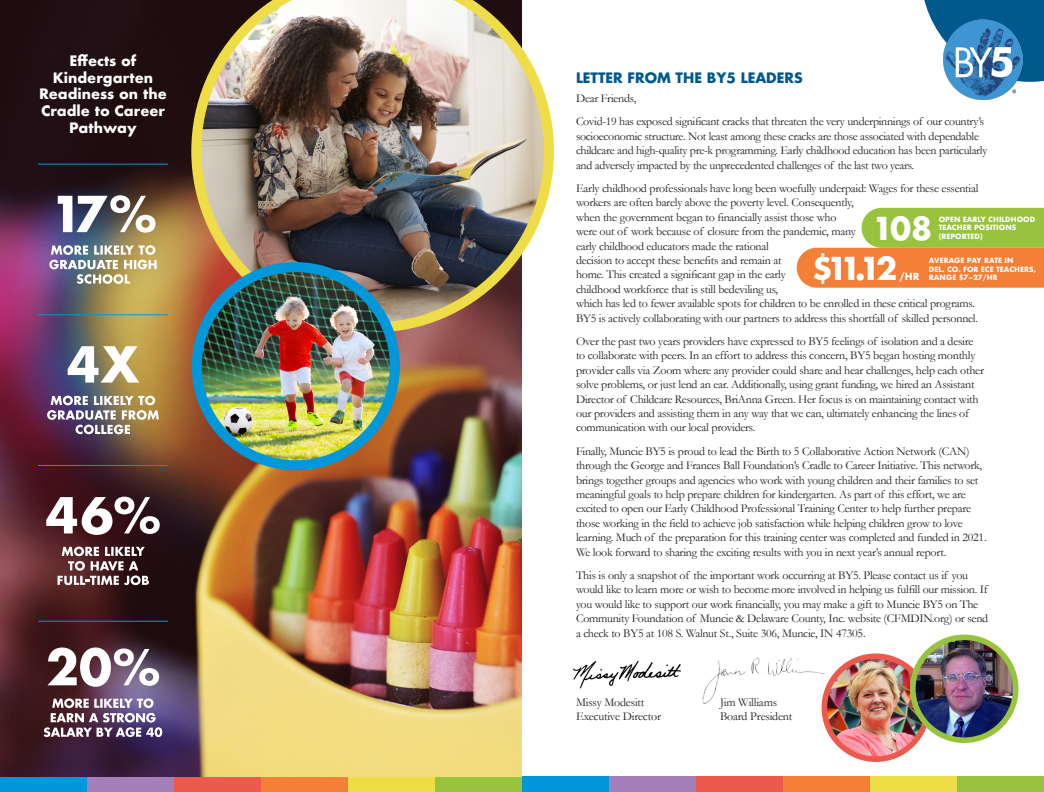
<style>
.page{position:relative;width:1044px;height:792px;background:#fff}
.page>*{position:absolute;margin:0;border:0;box-sizing:border-box;transform-origin:0 0}
.t1{font:700 30.8px "Futura Std";letter-spacing:-.125em;color:#fff}
.t2{font:700 14px/16.8px "Futura";color:#fff;text-align:center}
.t3{font:700 14px "Futura Std";color:#00598c}
.t4{font:12px/14.4px "Garamond";letter-spacing:-.02em;color:#231f20}
.t5{font:700 9.5px "Futura";color:#fff}
.t6{font:700 7px/8.5px "Futura";color:#fff}
</style>
<div class="page">
<div style="left:174px;top:776px;width:87px;height:16px;background:#ec594d"></div>
<div style="left:696px;top:776px;width:87px;height:16px;background:#ec594d"></div>
<div style="left:261px;top:776px;width:87px;height:16px;background:#f48038"></div>
<div style="left:783px;top:776px;width:87px;height:16px;background:#f48038"></div>
<div style="left:348px;top:776px;width:87px;height:16px;background:#eedd46"></div>
<div style="left:870px;top:776px;width:87px;height:16px;background:#eedd46"></div>
<div style="left:435px;top:776px;width:96px;height:16px;background:#98c33c"></div>
<div style="left:957px;top:776px;width:87px;height:16px;background:#98c33c"></div>
<div style="left:87px;top:776px;width:87px;height:16px;background:#a47fb9"></div>
<div style="left:609px;top:776px;width:87px;height:16px;background:#a47fb9"></div>
<div style="left:0;top:776px;width:87px;height:16px;background:#0097db"></div>
<div style="left:522px;top:776px;width:87px;height:16px;background:#0097db"></div>
<svg style="left:924px;top:0;width:120px;height:82px"></svg>
<img style="left:0;top:0;width:522px;height:776px">
<img style="left:49px;top:245px;width:108px;height:39px">
<svg style="left:58px;top:195px;width:98px;height:38px"></svg>
<img style="left:47px;top:396px;width:112px;height:38px">
<svg style="left:68px;top:346px;width:71px;height:37px"></svg>
<svg style="left:58px;top:547px;width:91px;height:38px"></svg>
<svg style="left:46px;top:497px;width:114px;height:38px"></svg>
<svg style="left:44px;top:698px;width:118px;height:39px"></svg>
<svg style="left:47px;top:648px;width:112px;height:39px"></svg>
<hr style="left:38px;top:164px;width:130px;height:1px;background:#0097db">
<hr style="left:38px;top:314px;width:130px;height:1px;background:#0097db">
<hr style="left:38px;top:465px;width:130px;height:1px;background:#0097db">
<hr style="left:38px;top:621px;width:130px;height:1px;background:#0097db">
<img style="left:573px;top:660px;width:108px;height:29px">
<img style="left:702px;top:657px;width:126px;height:56px">
<img style="left:824px;top:656px;width:103px;height:103px;border-radius:51px">
<div style="left:822px;top:653px;width:108px;height:109px;border:6px solid #ec594d;border-radius:50%"></div>
<img style="left:913px;top:637px;width:102px;height:102px">
<div style="left:910px;top:635px;width:109px;height:108px;border:6px solid #98c33c;border-radius:50%"></div>
<img style="left:191px;top:0;width:363px;height:332px">
<img style="left:197px;top:267px;width:198px;height:196px">
<div style="left:192px;top:262px;width:208px;height:208px;border:10px solid #0097db;border-radius:50%"></div>
<svg style="left:797px;top:208px;width:247px;height:80px;background:#d4ab57"></svg>
<img style="left:943px;top:20px;width:80px;height:79px">
<p class="t2" style="left:39px;top:52px;width:129px">Effects of<br>Kindergarten<br>Readiness on the<br>Cradle to Career<br>Pathway</p>
<p class="t3" style="left:576px;top:69px;width:228px">LETTER FROM THE BY5 LEADERS</p>
<p class="t4" style="left:576px;top:91px;width:62px">Dear Friends,</p>
<p class="t4" style="left:576px;top:114px;width:413px">Covid-19 has exposed significant cracks that threaten the very underpinnings of our country’s socioeconomic structure. Not least among these cracks are those associated with dependable childcare and high-quality pre-k programming. Early childhood education has been particularly and adversely impacted by the unprecedented challenges of the last two years.</p>
<p class="t4" style="left:576px;top:181px;width:404px">Early childhood professionals have long been woefully underpaid: Wages for these essential workers are often barely above the poverty level. Consequently,<br>when the government began to financially assist those who<br>were out of work because of closure from the pandemic, many<br>early childhood educators made the rational<br>decision to accept these benefits and remain at<br>home. This created a significant gap in the early<br>childhood workforce that is still bedeviling us,<br>which has led to fewer available spots for children to be enrolled in these critical programs.<br>BY5 is actively collaborating with our partners to address this shortfall of skilled personnel.</p>
<p class="t4" style="left:576px;top:334px;width:410px">Over the past two years providers have expressed to BY5 feelings of isolation and a desire to collaborate with peers. In an effort to address this concern, BY5 began hosting monthly provider calls via Zoom where any provider could share and hear challenges, help each other solve problems, or just lend an ear. Additionally, using grant funding, we hired an Assistant Director of Childcare Resources, BriAnna Green. Her focus is on maintaining contact with our providers and assisting them in any way that we can, ultimately enhancing the lines of communication with our local providers.</p>
<p class="t4" style="left:576px;top:444px;width:412px">Finally, Muncie BY5 is proud to lead the Birth to 5 Collaborative Action Network (CAN) through the George and Frances Ball Foundation’s Cradle to Career Initiative. This network, brings together groups and agencies who work with young children and their families to set meaningful goals to help prepare children for kindergarten. As part of this effort, we are excited to open our Early Childhood Professional Training Center to help further prepare those working in the field to achieve job satisfaction while helping children grow to love learning. Much of the preparation for this training center was completed and funded in 2021.<br>We look forward to sharing the exciting results with you in next year’s annual report.</p>
<p class="t4" style="left:576px;top:568px;width:414px">This is only a snapshot of the important work occurring at BY5. Please contact us if you would like to learn more or wish to become more involved in helping us fulfill our mission. If you would like to support our work financially, you may make a gift to Muncie BY5 on The Community Foundation of Muncie &amp; Delaware County, Inc. website (CFMDIN.org) or send a check to BY5 at 108 S. Walnut St., Suite 306, Muncie, IN 47305.</p>
<p class="t1" style="left:872px;top:208px;width:62px">108</p>
<p class="t6" style="left:939px;top:215px;width:98px">OPEN EARLY CHILDHOOD<br>TEACHER POSITIONS (REPORTED)</p>
<p class="t6" style="left:929px;top:256px;width:109px">AVERAGE PAY RATE IN<br>DEL. CO. FOR ECE TEACHERS,</p>
<p class="t1" style="left:812px;top:248px;width:87px">$11.12</p>
<p class="t5" style="left:899px;top:270px;width:21px">/HR</p>
<p class="t6" style="left:929px;top:273px;width:70px">RANGE $7–27/HR</p>
<p class="t4" style="left:576px;top:695px;width:70px">Missy Modesitt</p>
<p class="t4" style="left:720px;top:695px;width:59px">Jim Williams</p>
<p class="t4" style="left:576px;top:709px;width:87px">Executive Director</p>
<p class="t4" style="left:720px;top:709px;width:74px">Board President</p>
</div>
